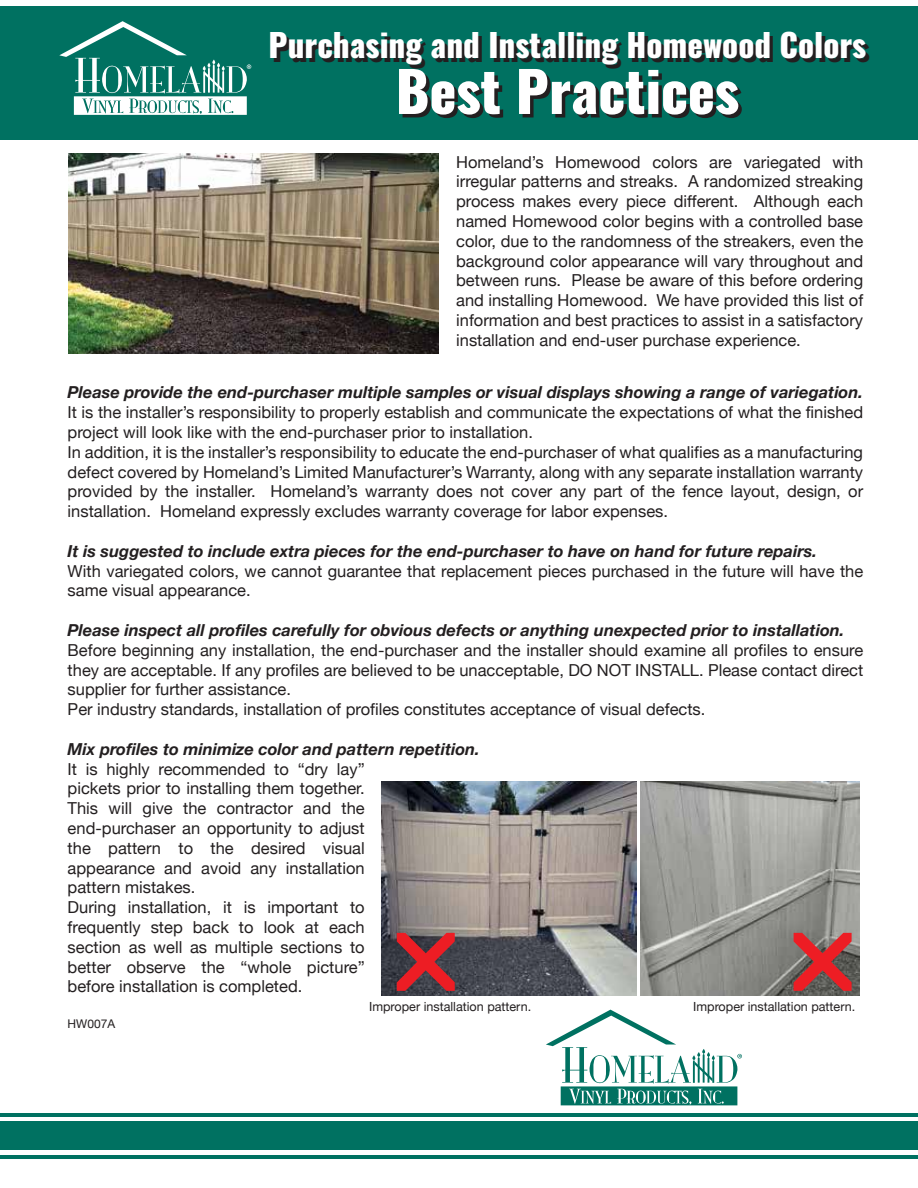
<style>
.page{position:relative;width:918px;height:1188px;background:#fff}
.page>*{position:absolute;margin:0;border:0;box-sizing:border-box;transform-origin:0 0}
.t1{font:800 55.5px "Oswald";color:#fff}
.t2{font:800 32.1px "Oswald";color:#fff}
.t3{font:16.5px/19.8px "Helvetica Neue";color:#231f20}
.t4{font:italic 700 16.5px "Helvetica Neue";color:#231f20}
.t5{font:12.6px "Helvetica Neue";color:#231f20}
.t6{font:12px "Helvetica Neue";color:#231f20}
</style>
<div class="page">
<div style="left:0;top:6px;width:918px;height:134px;background:#007161"></div>
<div style="left:0;top:1121px;width:918px;height:29px;background:#007161"></div>
<hr style="left:0;top:1113px;width:918px;height:4px;background:#007161">
<hr style="left:0;top:1155px;width:918px;height:4px;background:#007161">
<svg style="left:546px;top:1010px;width:196px;height:95px"></svg>
<svg style="left:59px;top:21px;width:192px;height:94px"></svg>
<img style="left:68px;top:153px;width:370px;height:201px">
<img style="left:381px;top:781px;width:256px;height:215px">
<img style="left:640px;top:781px;width:220px;height:215px">
<svg style="left:397px;top:933px;width:58px;height:58px"></svg>
<svg style="left:794px;top:933px;width:58px;height:58px"></svg>
<h2 class="t2" style="left:269px;top:29px;width:599px">Purchasing and Installing Homewood Colors</h2>
<h1 class="t1" style="left:396px;top:62px;width:345px">Best Practices</h1>
<p class="t3" style="left:456px;top:153px;width:409px;text-align:justify">Homeland’s Homewood colors are variegated with irregular patterns and streaks. A randomized streaking process makes every piece different. Although each named Homewood color begins with a controlled base color, due to the randomness of the streakers, even the background color appearance will vary throughout and between runs. Please be aware of this before ordering and installing Homewood. We have provided this list of information and best practices to assist in a satisfactory installation and end-user purchase experience.</p>
<p class="t4" style="left:68px;top:380px;width:797px">Please provide the end-purchaser multiple samples or visual displays showing a range of variegation.</p>
<p class="t3" style="left:68px;top:403px;width:797px">It is the installer’s responsibility to properly establish and communicate the expectations of what the finished project will look like with the end-purchaser prior to installation.<br>In addition, it is the installer’s responsibility to educate the end-purchaser of what qualifies as a manufacturing defect covered by Homeland’s Limited Manufacturer’s Warranty, along with any separate installation warranty provided by the installer. Homeland’s warranty does not cover any part of the fence layout, design, or installation. Homeland expressly excludes warranty coverage for labor expenses.</p>
<p class="t4" style="left:68px;top:538px;width:751px">It is suggested to include extra pieces for the end-purchaser to have on hand for future repairs.</p>
<p class="t3" style="left:68px;top:562px;width:797px">With variegated colors, we cannot guarantee that replacement pieces purchased in the future will have the same visual appearance.</p>
<p class="t4" style="left:68px;top:617px;width:778px">Please inspect all profiles carefully for obvious defects or anything unexpected prior to installation.</p>
<p class="t3" style="left:68px;top:641px;width:797px">Before beginning any installation, the end-purchaser and the installer should examine all profiles to ensure they are acceptable. If any profiles are believed to be unacceptable, DO NOT INSTALL. Please contact direct supplier for further assistance.<br>Per industry standards, installation of profiles constitutes acceptance of visual defects.</p>
<p class="t4" style="left:68px;top:736px;width:414px">Mix profiles to minimize color and pattern repetition.</p>
<p class="t3" style="left:68px;top:760px;width:299px">It is highly recommended to “dry lay” pickets prior to installing them together.<br>This will give the contractor and the end-purchaser an opportunity to adjust the pattern to the desired visual appearance and avoid any installation pattern mistakes.<br>During installation, it is important to frequently step back to look at each section as well as multiple sections to better observe the “whole picture” before installation is completed.</p>
<p class="t6" style="left:68px;top:1015px;width:49px">HW007A</p>
<p class="t5" style="left:369px;top:997px;width:164px">Improper installation pattern.</p>
<p class="t5" style="left:693px;top:997px;width:164px">Improper installation pattern.</p>
</div>
